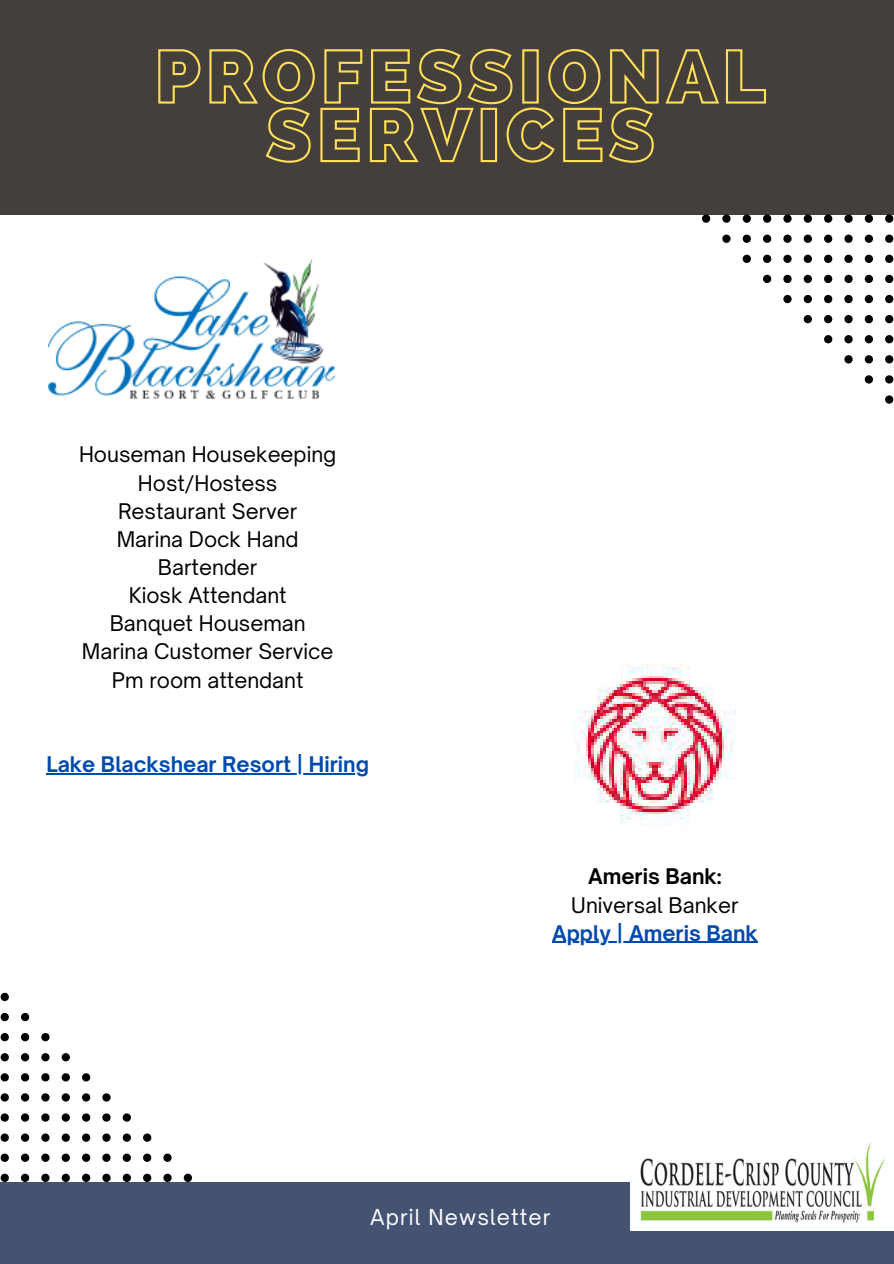
<style>
.page{position:relative;width:894px;height:1264px;background:#fff}
.page>*{position:absolute;margin:0;border:0;box-sizing:border-box;transform-origin:0 0}
.t1{font:21px "Open Sauce One";letter-spacing:.05em;color:#fff}
.t2{font:20.7px/28.2px "Open Sauce One";color:#000;text-align:center}
.t3{font:700 20.7px "Open Sauce One";color:#004aad}
.t4{font:700 20.7px "Open Sauce One";color:#000}
</style>
<div class="page">
<div style="left:0;top:1182px;width:893px;height:81px;background:#455373"></div>
<img style="left:630px;top:1141px;width:263px;height:89px">
<div style="left:0;top:0;width:893px;height:214px;background:#443f3a"></div>
<svg style="left:885px;top:395px;width:8px;height:8px"></svg>
<svg style="left:885px;top:375px;width:8px;height:8px"></svg>
<svg style="left:864px;top:375px;width:8px;height:8px"></svg>
<svg style="left:885px;top:355px;width:8px;height:8px"></svg>
<svg style="left:864px;top:355px;width:8px;height:8px"></svg>
<svg style="left:844px;top:355px;width:8px;height:8px"></svg>
<svg style="left:885px;top:335px;width:8px;height:8px"></svg>
<svg style="left:864px;top:335px;width:8px;height:8px"></svg>
<svg style="left:844px;top:335px;width:8px;height:8px"></svg>
<svg style="left:824px;top:335px;width:8px;height:8px"></svg>
<svg style="left:885px;top:315px;width:8px;height:8px"></svg>
<svg style="left:864px;top:315px;width:8px;height:8px"></svg>
<svg style="left:844px;top:315px;width:8px;height:8px"></svg>
<svg style="left:824px;top:315px;width:8px;height:8px"></svg>
<svg style="left:803px;top:315px;width:8px;height:8px"></svg>
<svg style="left:885px;top:295px;width:8px;height:8px"></svg>
<svg style="left:864px;top:295px;width:8px;height:8px"></svg>
<svg style="left:844px;top:295px;width:8px;height:8px"></svg>
<svg style="left:824px;top:295px;width:8px;height:8px"></svg>
<svg style="left:803px;top:295px;width:8px;height:8px"></svg>
<svg style="left:783px;top:295px;width:8px;height:8px"></svg>
<svg style="left:885px;top:275px;width:8px;height:8px"></svg>
<svg style="left:864px;top:275px;width:8px;height:8px"></svg>
<svg style="left:844px;top:275px;width:8px;height:8px"></svg>
<svg style="left:824px;top:275px;width:8px;height:8px"></svg>
<svg style="left:803px;top:275px;width:8px;height:8px"></svg>
<svg style="left:783px;top:275px;width:8px;height:8px"></svg>
<svg style="left:763px;top:275px;width:8px;height:8px"></svg>
<svg style="left:885px;top:255px;width:8px;height:8px"></svg>
<svg style="left:864px;top:255px;width:8px;height:8px"></svg>
<svg style="left:844px;top:255px;width:8px;height:8px"></svg>
<svg style="left:824px;top:255px;width:8px;height:8px"></svg>
<svg style="left:803px;top:255px;width:8px;height:8px"></svg>
<svg style="left:783px;top:255px;width:8px;height:8px"></svg>
<svg style="left:763px;top:255px;width:8px;height:8px"></svg>
<svg style="left:742px;top:255px;width:8px;height:8px"></svg>
<svg style="left:885px;top:234px;width:8px;height:9px"></svg>
<svg style="left:864px;top:234px;width:8px;height:9px"></svg>
<svg style="left:844px;top:234px;width:8px;height:9px"></svg>
<svg style="left:824px;top:234px;width:8px;height:9px"></svg>
<svg style="left:803px;top:234px;width:8px;height:9px"></svg>
<svg style="left:783px;top:234px;width:8px;height:9px"></svg>
<svg style="left:763px;top:234px;width:8px;height:9px"></svg>
<svg style="left:742px;top:234px;width:8px;height:9px"></svg>
<svg style="left:722px;top:234px;width:8px;height:9px"></svg>
<svg style="left:884px;top:214px;width:9px;height:9px"></svg>
<svg style="left:864px;top:214px;width:8px;height:9px"></svg>
<svg style="left:844px;top:214px;width:8px;height:9px"></svg>
<svg style="left:823px;top:214px;width:9px;height:9px"></svg>
<svg style="left:803px;top:214px;width:8px;height:9px"></svg>
<svg style="left:783px;top:214px;width:8px;height:9px"></svg>
<svg style="left:762px;top:214px;width:9px;height:9px"></svg>
<svg style="left:742px;top:214px;width:8px;height:9px"></svg>
<svg style="left:722px;top:214px;width:8px;height:9px"></svg>
<svg style="left:701px;top:214px;width:9px;height:9px"></svg>
<svg style="left:1px;top:992px;width:8px;height:9px"></svg>
<svg style="left:1px;top:1012px;width:8px;height:9px"></svg>
<svg style="left:21px;top:1012px;width:8px;height:9px"></svg>
<svg style="left:1px;top:1033px;width:8px;height:8px"></svg>
<svg style="left:21px;top:1033px;width:8px;height:8px"></svg>
<svg style="left:41px;top:1033px;width:9px;height:8px"></svg>
<svg style="left:1px;top:1053px;width:8px;height:8px"></svg>
<svg style="left:21px;top:1053px;width:8px;height:8px"></svg>
<svg style="left:41px;top:1053px;width:9px;height:8px"></svg>
<svg style="left:62px;top:1053px;width:8px;height:8px"></svg>
<svg style="left:1px;top:1073px;width:8px;height:8px"></svg>
<svg style="left:21px;top:1073px;width:8px;height:8px"></svg>
<svg style="left:41px;top:1073px;width:9px;height:8px"></svg>
<svg style="left:62px;top:1073px;width:8px;height:8px"></svg>
<svg style="left:82px;top:1073px;width:8px;height:8px"></svg>
<svg style="left:1px;top:1093px;width:8px;height:8px"></svg>
<svg style="left:21px;top:1093px;width:8px;height:8px"></svg>
<svg style="left:41px;top:1093px;width:9px;height:8px"></svg>
<svg style="left:62px;top:1093px;width:8px;height:8px"></svg>
<svg style="left:82px;top:1093px;width:8px;height:8px"></svg>
<svg style="left:102px;top:1093px;width:8px;height:8px"></svg>
<svg style="left:1px;top:1113px;width:8px;height:8px"></svg>
<svg style="left:21px;top:1113px;width:8px;height:8px"></svg>
<svg style="left:41px;top:1113px;width:9px;height:8px"></svg>
<svg style="left:62px;top:1113px;width:8px;height:8px"></svg>
<svg style="left:82px;top:1113px;width:8px;height:8px"></svg>
<svg style="left:102px;top:1113px;width:8px;height:8px"></svg>
<svg style="left:123px;top:1113px;width:8px;height:8px"></svg>
<svg style="left:1px;top:1133px;width:8px;height:8px"></svg>
<svg style="left:21px;top:1133px;width:8px;height:8px"></svg>
<svg style="left:41px;top:1133px;width:9px;height:8px"></svg>
<svg style="left:62px;top:1133px;width:8px;height:8px"></svg>
<svg style="left:82px;top:1133px;width:8px;height:8px"></svg>
<svg style="left:102px;top:1133px;width:8px;height:8px"></svg>
<svg style="left:123px;top:1133px;width:8px;height:8px"></svg>
<svg style="left:143px;top:1133px;width:8px;height:8px"></svg>
<svg style="left:1px;top:1153px;width:8px;height:8px"></svg>
<svg style="left:21px;top:1153px;width:8px;height:8px"></svg>
<svg style="left:41px;top:1153px;width:9px;height:8px"></svg>
<svg style="left:62px;top:1153px;width:8px;height:8px"></svg>
<svg style="left:82px;top:1153px;width:8px;height:8px"></svg>
<svg style="left:102px;top:1153px;width:8px;height:8px"></svg>
<svg style="left:123px;top:1153px;width:8px;height:8px"></svg>
<svg style="left:143px;top:1153px;width:8px;height:8px"></svg>
<svg style="left:163px;top:1153px;width:8px;height:8px"></svg>
<svg style="left:1px;top:1173px;width:8px;height:8px"></svg>
<svg style="left:21px;top:1173px;width:8px;height:8px"></svg>
<svg style="left:41px;top:1173px;width:9px;height:8px"></svg>
<svg style="left:62px;top:1173px;width:8px;height:8px"></svg>
<svg style="left:82px;top:1173px;width:8px;height:8px"></svg>
<svg style="left:102px;top:1173px;width:8px;height:8px"></svg>
<svg style="left:123px;top:1173px;width:8px;height:8px"></svg>
<svg style="left:143px;top:1173px;width:8px;height:8px"></svg>
<svg style="left:163px;top:1173px;width:8px;height:8px"></svg>
<svg style="left:184px;top:1173px;width:8px;height:8px"></svg>
<img style="left:49px;top:260px;width:286px;height:139px">
<img style="left:574px;top:665px;width:161px;height:161px">
<svg style="left:158px;top:48px;width:608px;height:115px"></svg>
<hr style="left:46px;top:773px;width:323px;height:1px;background:#004aad">
<hr style="left:552px;top:941px;width:205px;height:1px;background:#004aad">
<p class="t2" style="left:79px;top:440px;width:259px">Houseman Housekeeping<br>Host/Hostess<br>Restaurant Server<br>Marina Dock Hand<br>Bartender<br>Kiosk Attendant<br>Banquet Houseman<br>Marina Customer Service<br>Pm room attendant</p>
<p class="t3" style="left:46px;top:751px;width:324px">Lake Blackshear Resort | Hiring</p>
<p class="t4" style="left:588px;top:863px;width:135px">Ameris Bank:</p>
<p class="t2" style="left:571px;top:890px;width:169px">Universal Banker</p>
<p class="t3" style="left:552px;top:920px;width:207px">Apply | Ameris Bank</p>
<p class="t1" style="left:370px;top:1203px;width:182px">April Newsletter</p>
</div>
